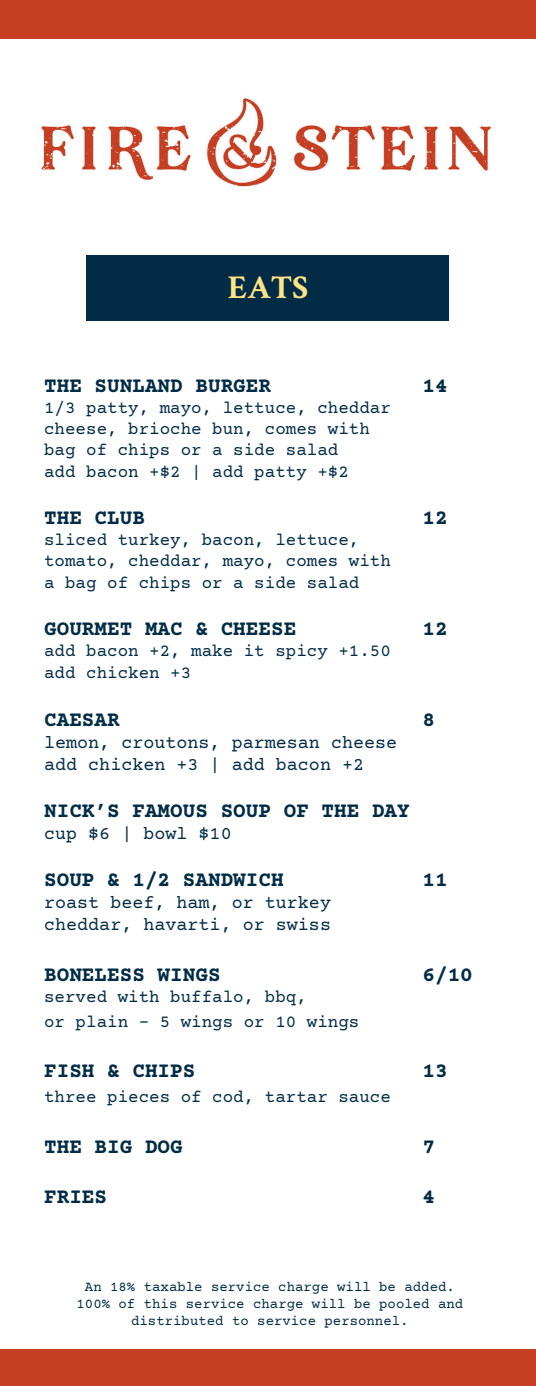
<style>
.page{position:relative;width:536px;height:1386px;background:#fff}
.page>*{position:absolute;margin:0;border:0;box-sizing:border-box;transform-origin:0 0}
.t1{font:700 33.25px "Crimson Text";color:#ffe388}
.t2{font:700 21px "Courier Prime";color:#022c45}
.t3{font:18.38px "Courier Prime";color:#022c45}
.t4{font:17.5px "Courier Prime";color:#022c45}
.t5{font:14px/16.8px "Courier Prime";color:#022c45;text-align:center}
</style>
<div class="page">
<div style="left:87px;top:255px;width:362px;height:65px;background:#022c45"></div>
<img style="left:41px;top:98px;width:451px;height:89px">
<div style="left:0;top:0;width:536px;height:38px;background:#c73f23"></div>
<div style="left:0;top:1349px;width:536px;height:37px;background:#c73f23"></div>
<p class="t1" style="left:228px;top:267px;width:82px">EATS</p>
<p class="t2" style="left:44px;top:373px;width:228px">THE SUNLAND BURGER</p>
<p class="t2" style="left:422px;top:373px;width:27px">14</p>
<p class="t4" style="left:44px;top:397px;width:348px">1/3 patty, mayo, lettuce, cheddar</p>
<p class="t4" style="left:44px;top:418px;width:327px">cheese, brioche bun, comes with</p>
<p class="t4" style="left:44px;top:439px;width:296px">bag of chips or a side salad</p>
<p class="t4" style="left:44px;top:461px;width:306px">add bacon +$2 | add patty +$2</p>
<p class="t2" style="left:44px;top:505px;width:102px">THE CLUB</p>
<p class="t2" style="left:422px;top:505px;width:27px">12</p>
<p class="t4" style="left:44px;top:529px;width:317px">sliced turkey, bacon, lettuce,</p>
<p class="t4" style="left:44px;top:550px;width:348px">tomato, cheddar, mayo, comes with</p>
<p class="t4" style="left:44px;top:572px;width:317px">a bag of chips or a side salad</p>
<p class="t2" style="left:44px;top:616px;width:254px">GOURMET MAC &amp; CHEESE</p>
<p class="t2" style="left:422px;top:616px;width:27px">12</p>
<p class="t4" style="left:44px;top:641px;width:348px">add bacon +2, make it spicy +1.50</p>
<p class="t4" style="left:44px;top:663px;width:149px">add chicken +3</p>
<p class="t2" style="left:44px;top:707px;width:77px">CAESAR</p>
<p class="t2" style="left:422px;top:707px;width:14px">8</p>
<p class="t3" style="left:44px;top:731px;width:354px">lemon, croutons, parmesan cheese</p>
<p class="t3" style="left:44px;top:753px;width:321px">add chicken +3 | add bacon +2</p>
<p class="t2" style="left:44px;top:798px;width:367px">NICK’S FAMOUS SOUP OF THE DAY</p>
<p class="t3" style="left:44px;top:823px;width:189px">cup $6 | bowl $10</p>
<p class="t2" style="left:44px;top:867px;width:241px">SOUP &amp; 1/2 SANDWICH</p>
<p class="t2" style="left:422px;top:867px;width:27px">11</p>
<p class="t3" style="left:44px;top:892px;width:288px">roast beef, ham, or turkey</p>
<p class="t3" style="left:44px;top:914px;width:288px">cheddar, havarti, or swiss</p>
<p class="t2" style="left:44px;top:962px;width:178px">BONELESS WINGS</p>
<p class="t2" style="left:422px;top:962px;width:52px">6/10</p>
<p class="t4" style="left:44px;top:986px;width:264px">served with buffalo, bbq,</p>
<p class="t4" style="left:44px;top:1011px;width:317px">or plain - 5 wings or 10 wings</p>
<p class="t2" style="left:44px;top:1059px;width:153px">FISH &amp; CHIPS</p>
<p class="t2" style="left:422px;top:1059px;width:27px">13</p>
<p class="t4" style="left:44px;top:1087px;width:348px">three pieces of cod, tartar sauce</p>
<p class="t2" style="left:44px;top:1134px;width:140px">THE BIG DOG</p>
<p class="t2" style="left:422px;top:1134px;width:14px">7</p>
<p class="t2" style="left:44px;top:1185px;width:65px">FRIES</p>
<p class="t2" style="left:422px;top:1185px;width:14px">4</p>
<p class="t5" style="left:85px;top:1279px;width:371px">An 18% taxable service charge will be added.</p>
<p class="t5" style="left:76px;top:1295px;width:388px">100% of this service charge will be pooled and distributed to service personnel.</p>
</div>
